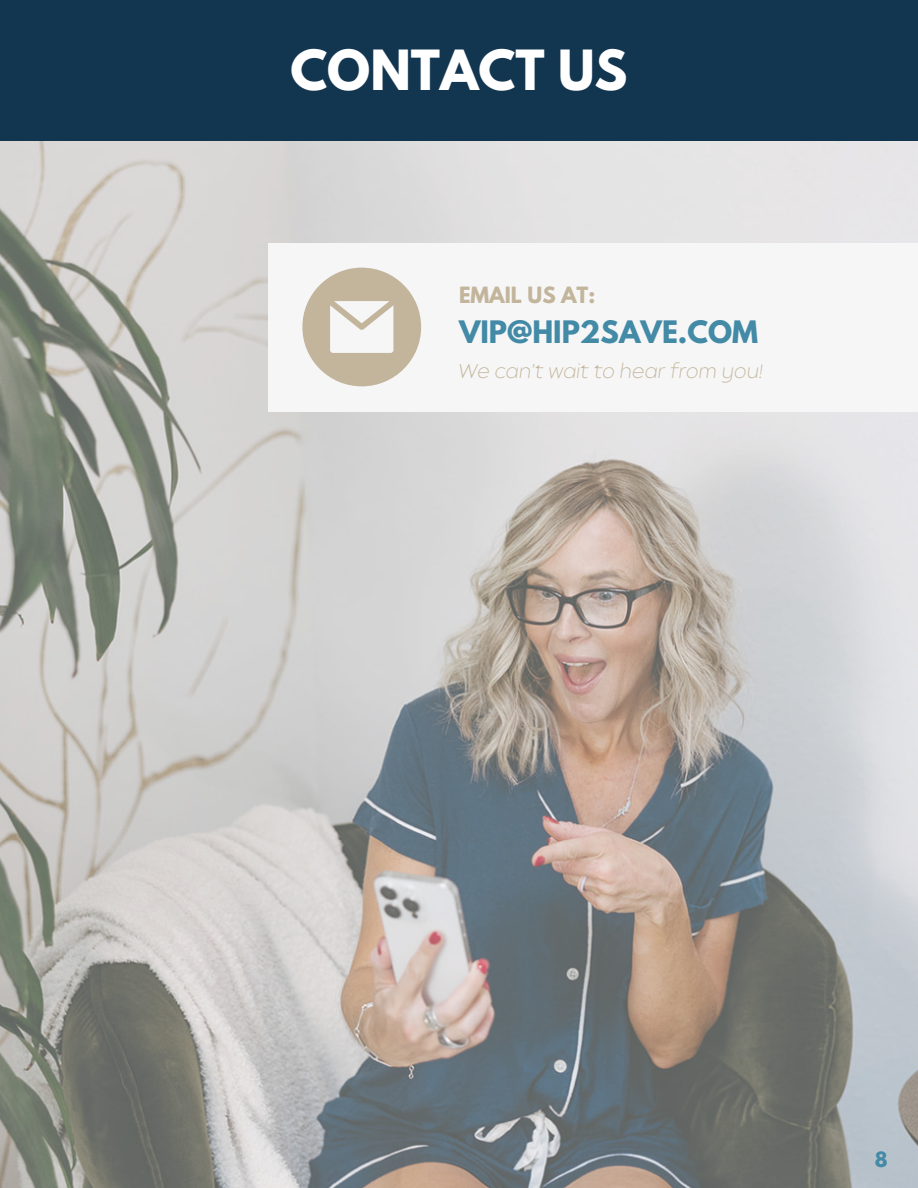
<style>
.page{position:relative;width:918px;height:1188px;background:#fff}
.page>*{position:absolute;margin:0;border:0;box-sizing:border-box;transform-origin:0 0}
.t1{font:700 49.05px "League Spartan";color:#fff}
.t2{font:700 27.45px "League Spartan";color:#428aa6}
.t3{font:italic 200 19.8px "Balgin";color:#c2b59b}
.t4{font:700 19.8px "League Spartan";color:#c2b59b}
.t5{font:700 18.75px "League Spartan";color:#428aa6}
</style>
<div class="page">
<img style="left:0;top:141px;width:918px;height:1047px">
<div style="left:0;top:0;width:918px;height:141px;background:#123550"></div>
<div style="left:269px;top:243px;width:649px;height:168px;background:#f6f6f6"></div>
<svg style="left:302px;top:268px;width:119px;height:118px"></svg>
<p class="t1" style="left:290px;top:46px;width:339px">CONTACT US</p>
<p class="t4" style="left:459px;top:285px;width:138px">EMAIL US AT:</p>
<p class="t2" style="left:459px;top:319px;width:301px">VIP@HIP2SAVE.COM</p>
<p class="t3" style="left:459px;top:363px;width:307px">We can’t wait to hear from you!</p>
<p class="t5" style="left:875px;top:1150px;width:14px">8</p>
</div>
